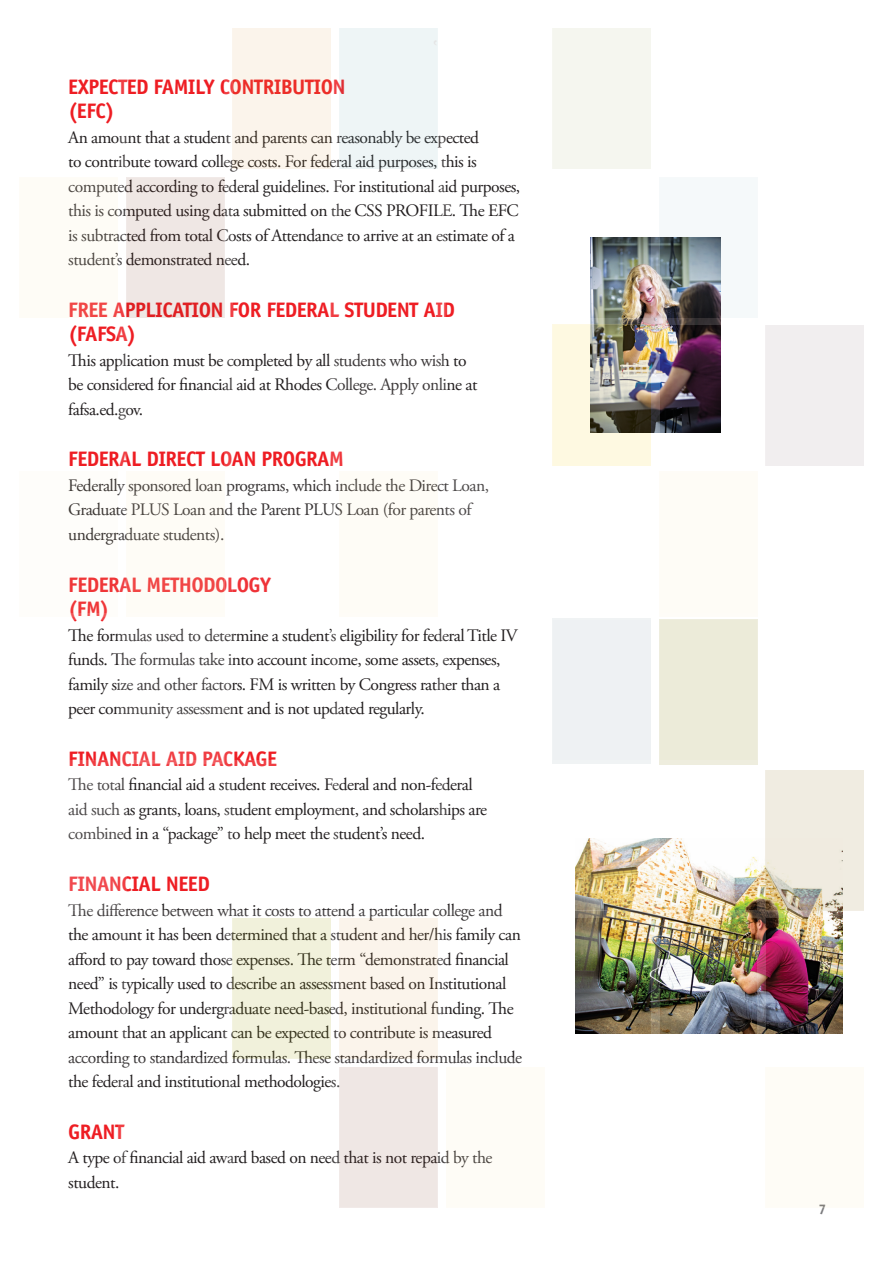
<style>
.page{position:relative;width:893px;height:1271px;background:#fff}
.page>*{position:absolute;margin:0;border:0;box-sizing:border-box;transform-origin:0 0}
.t1{font:700 21px/24.5px "Officina Sans";letter-spacing:-.03em;color:#ee1d23}
.t2{font:17.5px/24.5px "Adobe Garamond Pro";letter-spacing:-.03em;color:#231f20}
.t3{font:700 14px "Officina Sans";color:#636366}
</style>
<div class="page">
<img style="left:575px;top:838px;width:267px;height:195px">
<img style="left:590px;top:237px;width:130px;height:195px">
<div style="left:765px;top:325px;width:99px;height:141px;background:#f1eeef"></div>
<svg style="left:765px;top:770px;width:99px;height:140px;background:#e9e4d6"></svg>
<div style="left:659px;top:619px;width:98px;height:145px;background:#ecebd9"></div>
<div style="left:659px;top:471px;width:98px;height:145px;background:#fefcf6"></div>
<img style="left:659px;top:237px;width:62px;height:81px">
<img style="left:552px;top:325px;width:98px;height:141px">
<div style="left:552px;top:28px;width:98px;height:141px;background:#f5f6ef"></div>
<div style="left:552px;top:618px;width:98px;height:146px;background:#eef1f3"></div>
<img style="left:575px;top:838px;width:75px;height:72px">
<div style="left:339px;top:917px;width:98px;height:141px;background:#fbf4eb"></div>
<div style="left:339px;top:28px;width:98px;height:141px;background:#eef5f6"></div>
<div style="left:339px;top:471px;width:98px;height:145px;background:#fefcf6"></div>
<div style="left:233px;top:917px;width:98px;height:141px;background:#f1f1db"></div>
<div style="left:233px;top:28px;width:98px;height:141px;background:#fbf4eb"></div>
<div style="left:126px;top:471px;width:98px;height:145px;background:#fefcf6"></div>
<div style="left:126px;top:177px;width:98px;height:141px;background:#efe7e4"></div>
<div style="left:765px;top:1066px;width:99px;height:141px;background:#fefcf6"></div>
<div style="left:446px;top:1066px;width:98px;height:141px;background:#fefcf6"></div>
<div style="left:339px;top:1066px;width:98px;height:141px;background:#efe7e4"></div>
<div style="left:20px;top:471px;width:98px;height:145px;background:#fefdfa"></div>
<div style="left:20px;top:177px;width:98px;height:141px;background:#fefcf6"></div>
<img style="left:651px;top:237px;width:8px;height:797px">
<div style="left:757px;top:0;width:8px;height:1270px;background:#fff"></div>
<div style="left:5px;top:318px;width:887px;height:7px;background:#fff"></div>
<div style="left:5px;top:466px;width:887px;height:6px;background:#fff"></div>
<div style="left:5px;top:613px;width:887px;height:6px;background:#fff"></div>
<div style="left:5px;top:760px;width:887px;height:9px;background:#fff"></div>
<img style="left:575px;top:910px;width:289px;height:7px">
<p class="t1" style="left:68px;top:74px;width:279px">EXPECTED FAMILY CONTRIBUTION (EFC)</p>
<p class="t2" style="left:68px;top:125px;width:453px">An amount that a student and parents can reasonably be expected<br>to contribute toward college costs. For federal aid purposes, this is computed according to federal guidelines. For institutional aid purposes, this is computed using data submitted on the CSS PROFILE. The EFC is subtracted from total Costs of Attendance to arrive at an estimate of a student’s demonstrated need.</p>
<p class="t1" style="left:68px;top:297px;width:388px">FREE APPLICATION FOR FEDERAL STUDENT AID (FAFSA)</p>
<p class="t2" style="left:68px;top:348px;width:410px">This application must be completed by all students who wish to be considered for financial aid at Rhodes College. Apply online at fafsa.ed.gov.</p>
<p class="t1" style="left:68px;top:447px;width:277px">FEDERAL DIRECT LOAN PROGRAM</p>
<p class="t2" style="left:68px;top:474px;width:422px">Federally sponsored loan programs, which include the Direct Loan,<br>Graduate PLUS Loan and the Parent PLUS Loan (for parents of undergraduate students).</p>
<p class="t1" style="left:68px;top:572px;width:204px">FEDERAL METHODOLOGY (FM)</p>
<p class="t2" style="left:68px;top:623px;width:451px">The formulas used to determine a student’s eligibility for federal Title IV funds. The formulas take into account income, some assets, expenses, family size and other factors. FM is written by Congress rather than a peer community assessment and is not updated regularly.</p>
<p class="t1" style="left:68px;top:746px;width:210px">FINANCIAL AID PACKAGE</p>
<p class="t2" style="left:68px;top:773px;width:420px">The total financial aid a student receives. Federal and non-federal aid such as grants, loans, student employment, and scholarships are combined in a “package” to help meet the student’s need.</p>
<p class="t1" style="left:68px;top:871px;width:143px">FINANCIAL NEED</p>
<p class="t2" style="left:68px;top:898px;width:455px">The difference between what it costs to attend a particular college and the amount it has been determined that a student and her/his family can afford to pay toward those expenses. The term “demonstrated financial need” is typically used to describe an assessment based on Institutional Methodology for undergraduate need-based, institutional funding. The amount that an applicant can be expected to contribute is measured according to standardized formulas. These standardized formulas include the federal and institutional methodologies.</p>
<p class="t1" style="left:68px;top:1119px;width:58px">GRANT</p>
<p class="t2" style="left:68px;top:1146px;width:426px">A type of financial aid award based on need that is not repaid by the student.</p>
<p class="t3" style="left:818px;top:1200px;width:9px">7</p>
</div>
